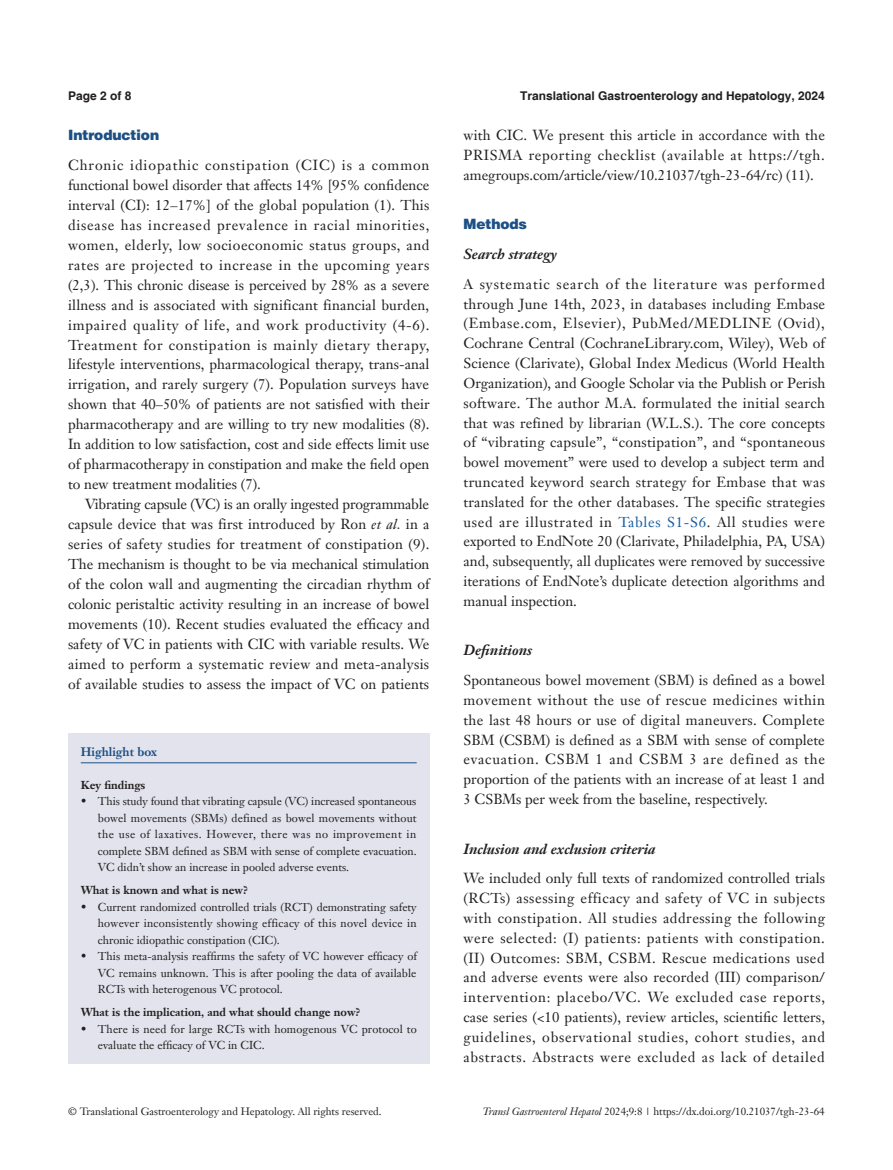
<style>
.page{position:relative;width:893px;height:1170px;background:#fff}
.page>*{position:absolute;margin:0;border:0;box-sizing:border-box;transform-origin:0 0}
.t1{font:14.25px/19.8px "Janson Text LT";color:#231f20;text-align:justify}
.t2{font:italic 700 14.25px "Janson Text LT";color:#231f20}
.t3{font:900 14.25px "Helvetica";color:#1c5085}
.t4{font:700 12px "Helvetica";color:#231f20}
.t5{font:700 12px "Janson Text LT";color:#1c5085}
.t6{font:11.25px/16.5px "Janson Text LT";color:#231f20;text-align:justify}
.t7{font:700 11.25px "Janson Text LT";color:#231f20}
.t8{font:10.5px "Janson Text LT";color:#231f20}
.s1{font-style:italic}
.s2{color:#175d9e}
</style>
<div class="page">
<div style="left:68px;top:733px;width:361px;height:330px;background:#e2e3ec"></div>
<hr style="left:81px;top:762px;width:336px;height:1px;background:#1c5085">
<p class="t4" style="left:68px;top:88px;width:65px">Page 2 of 8</p>
<p class="t4" style="left:520px;top:88px;width:306px">Translational Gastroenterology and Hepatology, 2024</p>
<p class="t3" style="left:68px;top:126px;width:93px">Introduction</p>
<p class="t1" style="left:68px;top:155px;width:363px">Chronic idiopathic constipation (CIC) is a common functional bowel disorder that affects 14% [95% confidence interval (CI): 12–17%] of the global population (1). This disease has increased prevalence in racial minorities, women, elderly, low socioeconomic status groups, and rates are projected to increase in the upcoming years (2,3). This chronic disease is perceived by 28% as a severe illness and is associated with significant financial burden, impaired quality of life, and work productivity (4-6).<br>Treatment for constipation is mainly dietary therapy, lifestyle interventions, pharmacological therapy, trans-anal irrigation, and rarely surgery (7). Population surveys have shown that 40–50% of patients are not satisfied with their pharmacotherapy and are willing to try new modalities (8).<br>In addition to low satisfaction, cost and side effects limit use of pharmacotherapy in constipation and make the field open to new treatment modalities (7).</p>
<p class="t1" style="left:68px;top:494px;width:363px;text-indent:17px">Vibrating capsule (VC) is an orally ingested programmable capsule device that was first introduced by Ron <span class="s1">et al.</span> in a series of safety studies for treatment of constipation (9).<br>The mechanism is thought to be via mechanical stimulation of the colon wall and augmenting the circadian rhythm of colonic peristaltic activity resulting in an increase of bowel movements (10). Recent studies evaluated the efficacy and safety of VC in patients with CIC with variable results. We aimed to perform a systematic review and meta-analysis of available studies to assess the impact of VC on patients</p>
<p class="t5" style="left:81px;top:744px;width:78px">Highlight box</p>
<p class="t7" style="left:81px;top:777px;width:66px">Key findings</p>
<p class="t6" style="left:98px;top:793px;width:320px;text-indent:-17px">• This study found that vibrating capsule (VC) increased spontaneous bowel movements (SBMs) defined as bowel movements without the use of laxatives. However, there was no improvement in complete SBM defined as SBM with sense of complete evacuation.<br>VC didn’t show an increase in pooled adverse events.</p>
<p class="t7" style="left:81px;top:883px;width:169px">What is known and what is new?</p>
<p class="t6" style="left:98px;top:898px;width:320px;text-indent:-17px">• Current randomized controlled trials (RCT) demonstrating safety however inconsistently showing efficacy of this novel device in chronic idiopathic constipation (CIC).</p>
<p class="t6" style="left:98px;top:948px;width:321px;text-indent:-17px">• This meta-analysis reaffirms the safety of VC however efficacy of VC remains unknown. This is after pooling the data of available RCTs with heterogenous VC protocol.</p>
<p class="t7" style="left:81px;top:1005px;width:281px">What is the implication, and what should change now?</p>
<p class="t6" style="left:98px;top:1020px;width:320px;text-indent:-17px">• There is need for large RCTs with homogenous VC protocol to evaluate the efficacy of VC in CIC.</p>
<p class="t1" style="left:463px;top:125px;width:363px">with CIC. We present this article in accordance with the PRISMA reporting checklist (available at https://tgh. amegroups.com/article/view/10.21037/tgh-23-64/rc) (11).</p>
<p class="t3" style="left:463px;top:215px;width:65px">Methods</p>
<p class="t2" style="left:463px;top:245px;width:95px">Search strategy</p>
<p class="t1" style="left:463px;top:274px;width:363px">A systematic search of the literature was performed through June 14th, 2023, in databases including Embase (Embase.com, Elsevier), PubMed/MEDLINE (Ovid), Cochrane Central (CochraneLibrary.com, Wiley), Web of Science (Clarivate), Global Index Medicus (World Health Organization), and Google Scholar via the Publish or Perish software. The author M.A. formulated the initial search that was refined by librarian (W.L.S.). The core concepts of “vibrating capsule”, “constipation”, and “spontaneous bowel movement” were used to develop a subject term and truncated keyword search strategy for Embase that was translated for the other databases. The specific strategies used are illustrated in <span class="s2">Tables S1-S6</span>. All studies were exported to EndNote 20 (Clarivate, Philadelphia, PA, USA) and, subsequently, all duplicates were removed by successive iterations of EndNote’s duplicate detection algorithms and manual inspection.</p>
<p class="t2" style="left:463px;top:641px;width:70px">Definitions</p>
<p class="t1" style="left:463px;top:670px;width:363px">Spontaneous bowel movement (SBM) is defined as a bowel movement without the use of rescue medicines within the last 48 hours or use of digital maneuvers. Complete SBM (CSBM) is defined as a SBM with sense of complete evacuation. CSBM 1 and CSBM 3 are defined as the proportion of the patients with an increase of at least 1 and 3 CSBMs per week from the baseline, respectively.</p>
<p class="t2" style="left:463px;top:839px;width:194px">Inclusion and exclusion criteria</p>
<p class="t1" style="left:463px;top:868px;width:363px">We included only full texts of randomized controlled trials (RCTs) assessing efficacy and safety of VC in subjects with constipation. All studies addressing the following were selected: (I) patients: patients with constipation. (II) Outcomes: SBM, CSBM. Rescue medications used and adverse events were also recorded (III) comparison/ intervention: placebo/VC. We excluded case reports, case series (&lt;10 patients), review articles, scientific letters, guidelines, observational studies, cohort studies, and abstracts. Abstracts were excluded as lack of detailed</p>
<p class="t8" style="left:68px;top:1104px;width:315px">© Translational Gastroenterology and Hepatology. All rights reserved.</p>
<p class="t8" style="left:483px;top:1104px;width:343px"><span class="s1">Transl Gastroenterol Hepatol</span> 2024;9:8 | https://dx.doi.org/10.21037/tgh-23-64</p>
</div>
